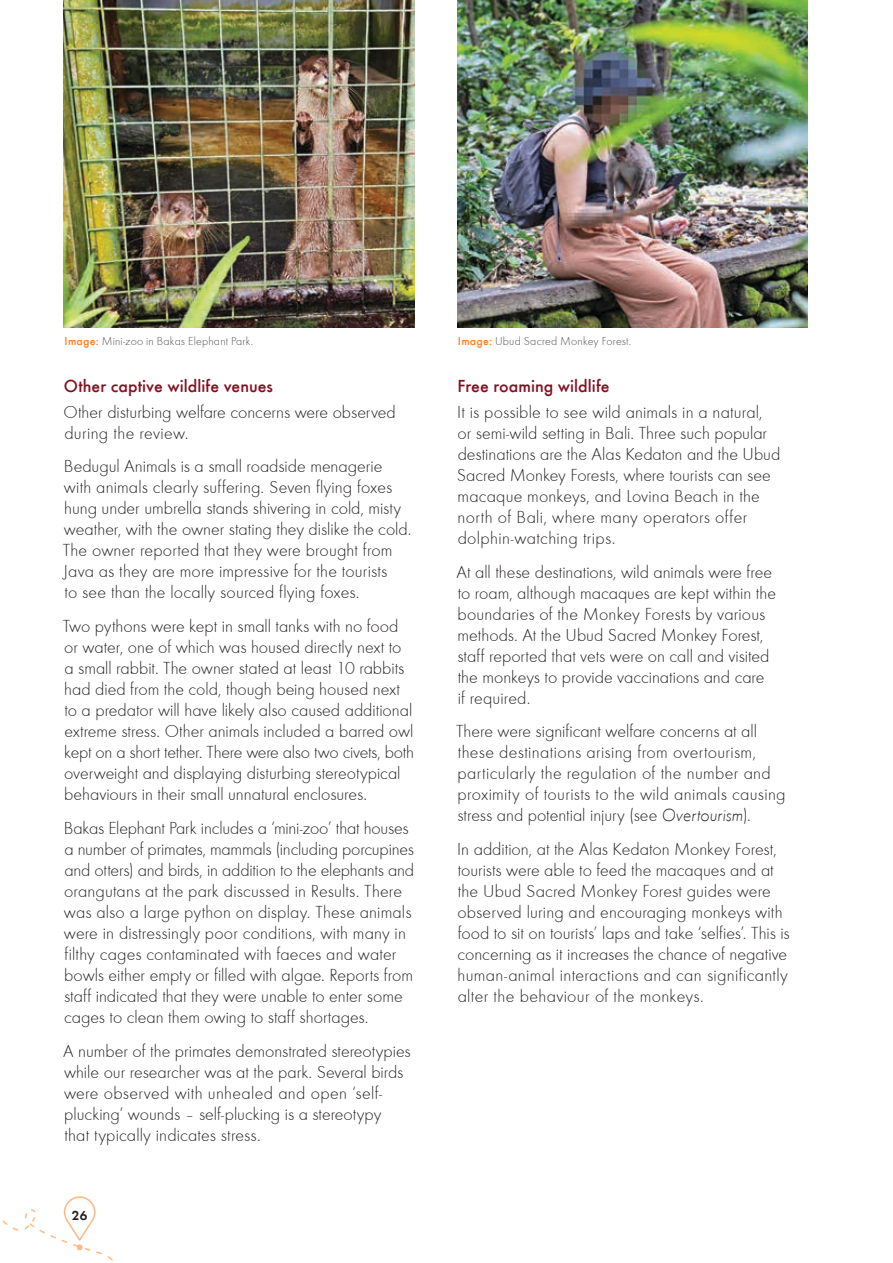
<style>
.page{position:relative;width:893px;height:1263px;background:#fff}
.page>*{position:absolute;margin:0;border:0;box-sizing:border-box;transform-origin:0 0}
.t1{font:300 18px/21px "Futura Round";color:#231f20}
.t2{font:500 18px "Futura Round";letter-spacing:.005em;color:#801020}
.t3{font:600 13.5px "Futura Round";color:#231f20}
.t4{font:300 12px "Futura Round";letter-spacing:.015em;color:#4d4d4f}
.s1{font-weight:500;color:#f57f29}
.s2{font-style:italic}
</style>
<div class="page">
<img style="left:64px;top:0;width:351px;height:327px">
<img style="left:457px;top:0;width:351px;height:327px">
<svg style="left:2px;top:1196px;width:111px;height:65px"></svg>
<p class="t4" style="left:65px;top:333px;width:190px"><span class="s1">Image:</span> Mini-zoo in Bakas Elephant Park.</p>
<p class="t4" style="left:458px;top:333px;width:175px"><span class="s1">Image:</span> Ubud Sacred Monkey Forest.</p>
<p class="t2" style="left:64px;top:373px;width:211px">Other captive wildlife venues</p>
<p class="t1" style="left:64px;top:400px;width:334px">Other disturbing welfare concerns were observed during the review.</p>
<p class="t1" style="left:63px;top:455px;width:350px">Bedugul Animals is a small roadside menagerie with animals clearly suffering. Seven flying foxes hung under umbrella stands shivering in cold, misty weather, with the owner stating they dislike the cold.<br>The owner reported that they were brought from Java as they are more impressive for the tourists<br>to see than the locally sourced flying foxes.</p>
<p class="t1" style="left:63px;top:615px;width:353px">Two pythons were kept in small tanks with no food or water, one of which was housed directly next to<br>a small rabbit. The owner stated at least 10 rabbits had died from the cold, though being housed next to a predator will have likely also caused additional extreme stress. Other animals included a barred owl kept on a short tether. There were also two civets, both overweight and displaying disturbing stereotypical behaviours in their small unnatural enclosures.</p>
<p class="t1" style="left:64px;top:817px;width:352px">Bakas Elephant Park includes a ‘mini-zoo’ that houses a number of primates, mammals (including porcupines and otters) and birds, in addition to the elephants and orangutans at the park discussed in Results. There was also a large python on display. These animals were in distressingly poor conditions, with many in filthy cages contaminated with faeces and water bowls either empty or filled with algae. Reports from staff indicated that they were unable to enter some cages to clean them owing to staff shortages.</p>
<p class="t1" style="left:63px;top:1040px;width:349px">A number of the primates demonstrated stereotypies while our researcher was at the park. Several birds were observed with unhealed and open ‘self&shy;plucking’ wounds – self-plucking is a stereotypy<br>that typically indicates stress.</p>
<p class="t3" style="left:72px;top:1205px;width:17px">26</p>
<p class="t2" style="left:457px;top:373px;width:154px">Free roaming wildlife</p>
<p class="t1" style="left:457px;top:401px;width:325px">It is possible to see wild animals in a natural, or semi-wild setting in Bali. Three such popular destinations are the Alas Kedaton and the Ubud Sacred Monkey Forests, where tourists can see macaque monkeys, and Lovina Beach in the north of Bali, where many operators offer dolphin-watching trips.</p>
<p class="t1" style="left:457px;top:560px;width:321px">At all these destinations, wild animals were free to roam, although macaques are kept within the boundaries of the Monkey Forests by various methods. At the Ubud Sacred Monkey Forest, staff reported that vets were on call and visited the monkeys to provide vaccinations and care<br>if required.</p>
<p class="t1" style="left:456px;top:720px;width:331px">There were significant welfare concerns at all these destinations arising from overtourism, particularly the regulation of the number and proximity of tourists to the wild animals causing stress and potential injury (see <span class="s2">Overtourism</span>).</p>
<p class="t1" style="left:457px;top:838px;width:334px">In addition, at the Alas Kedaton Monkey Forest, tourists were able to feed the macaques and at the Ubud Sacred Monkey Forest guides were observed luring and encouraging monkeys with food to sit on tourists’ laps and take ‘selfies’. This is concerning as it increases the chance of negative human-animal interactions and can significantly alter the behaviour of the monkeys.</p>
</div>
